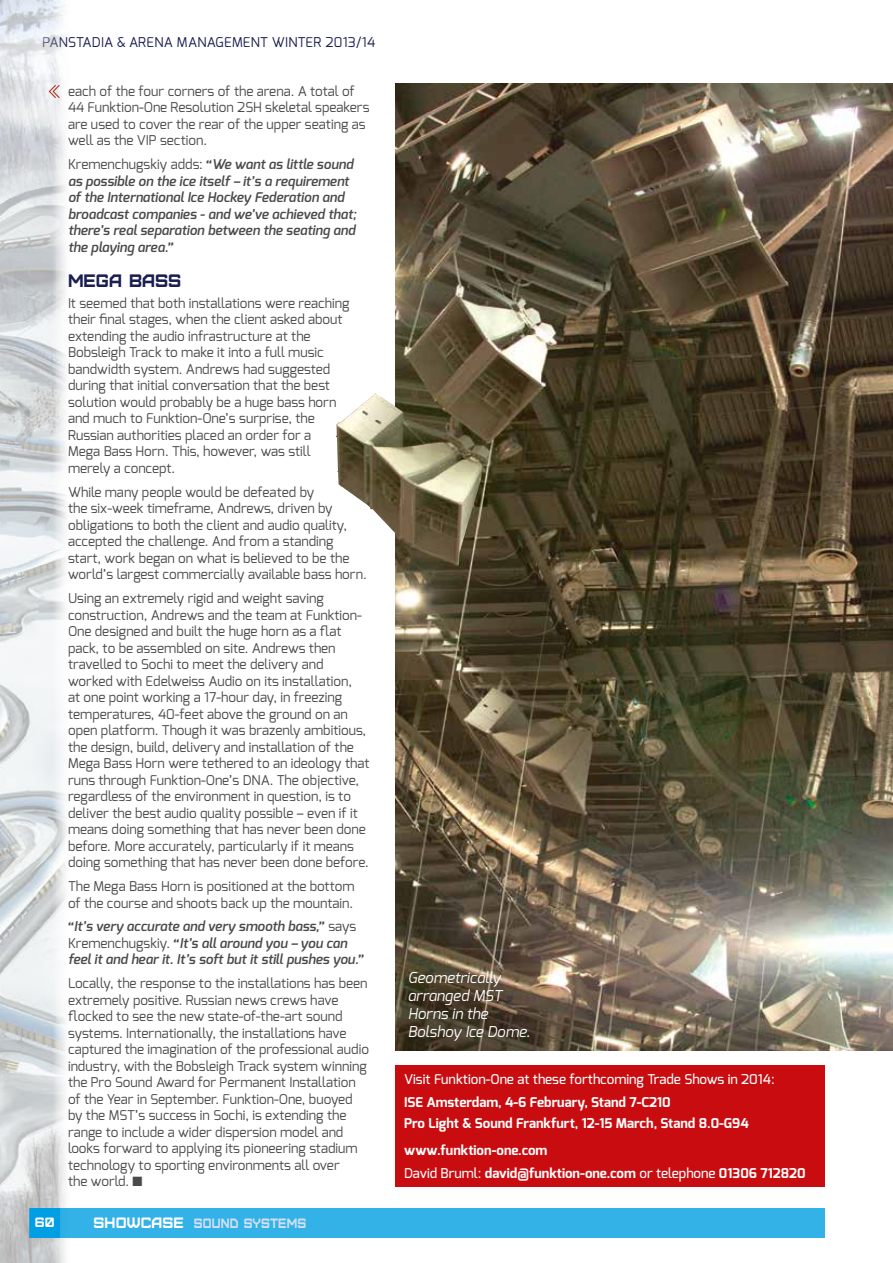
<style>
.page{position:relative;width:893px;height:1263px;background:#fff}
.page>*{position:absolute;margin:0;border:0;box-sizing:border-box;transform-origin:0 0}
.t1{font:18px "Furore";color:#1a1e52}
.t2{font:italic 15px/18px "Exo";color:#fff}
.t3{font:13.5px/16.5px "Exo";color:#4a4a49}
.t4{font:italic 600 13.5px/16.5px "Exo";color:#4a4a49}
.t5{font:700 13.5px/20.7px "Exo";color:#fff}
.t6{font:500 13.5px "Exo";color:#fff}
.t7{font:13.5px "Exo";letter-spacing:.02em;color:#1a1e52}
.t8{font:13.5px "Furore";letter-spacing:.01em;color:#d3e0f4;scale:.9 1}
.t9{font:13.5px "Furore";color:#fff}
.s1{font-weight:400;font-style:normal}
.s2{font-family:"Furore";font-weight:400;font-style:normal}
.s3{font-size:15px;color:#fff}
.s4{font-weight:500}
</style>
<div class="page">
<img style="left:396px;top:84px;width:497px;height:966px">
<div style="left:396px;top:1065px;width:429px;height:121px;background:#c90c0f"></div>
<img style="left:0;top:1px;width:74px;height:1262px">
<img style="left:336px;top:393px;width:149px;height:172px">
<svg style="left:48px;top:84px;width:13px;height:15px"></svg>
<div style="left:30px;top:1208px;width:795px;height:29px;background:#33b2e8"></div>
<div style="left:30px;top:1208px;width:30px;height:29px;background:#009fe3"></div>
<p class="t7" style="left:43px;top:34px;width:334px">PANSTADIA &amp; ARENA MANAGEMENT WINTER 2013/14</p>
<p class="t3" style="left:68px;top:83px;width:303px">each of the four corners of the arena. A total of 44 Funktion-One Resolution 2SH skeletal speakers are used to cover the rear of the upper seating as well as the VIP section.</p>
<p class="t4" style="left:68px;top:156px;width:290px"><span class="s1">Kremenchugskiy adds:</span> <span class="s2">“</span>We want as little sound as possible on the ice itself – it’s a requirement of the International Ice Hockey Federation and broadcast companies - and we’ve achieved that; there’s real separation between the seating and the playing area.<span class="s2">”</span></p>
<h1 class="t1" style="left:68px;top:270px;width:115px">MEGA BASS</h1>
<p class="t3" style="left:68px;top:295px;width:283px">It seemed that both installations were reaching their final stages, when the client asked about extending the audio infrastructure at the Bobsleigh Track to make it into a full music bandwidth system. Andrews had suggested during that initial conversation that the best solution would probably be a huge bass horn and much to Funktion-One’s surprise, the Russian authorities placed an order for a<br>Mega Bass Horn. This, however, was still merely a concept.</p>
<p class="t3" style="left:68px;top:484px;width:300px">While many people would be defeated by<br>the six-week timeframe, Andrews, driven by obligations to both the client and audio quality, accepted the challenge. And from a standing start, work began on what is believed to be the world’s largest commercially available bass horn.</p>
<p class="t3" style="left:68px;top:590px;width:303px">Using an extremely rigid and weight saving construction, Andrews and the team at Funktion-One designed and built the huge horn as a flat pack, to be assembled on site. Andrews then travelled to Sochi to meet the delivery and worked with Edelweiss Audio on its installation,<br>at one point working a 17-hour day, in freezing temperatures, 40-feet above the ground on an open platform. Though it was brazenly ambitious, the design, build, delivery and installation of the Mega Bass Horn were tethered to an ideology that runs through Funktion-One’s DNA. The objective, regardless of the environment in question, is to deliver the best audio quality possible – even if it means doing something that has never been done before. More accurately, particularly if it means doing something that has never been done before.</p>
<p class="t3" style="left:68px;top:878px;width:288px">The Mega Bass Horn is positioned at the bottom of the course and shoots back up the mountain.</p>
<p class="t4" style="left:68px;top:918px;width:298px"><span class="s2">“</span>It’s very accurate and very smooth bass,<span class="s2">”</span> <span class="s1">says<br>Kremenchugskiy.</span> <span class="s2">“</span>It’s all around you – you can feel it and hear it. It’s soft but it still pushes you.<span class="s2">”</span></p>
<p class="t3" style="left:68px;top:975px;width:303px">Locally, the response to the installations has been extremely positive. Russian news crews have flocked to see the new state-of-the-art sound systems. Internationally, the installations have captured the imagination of the professional audio industry, with the Bobsleigh Track system winning the Pro Sound Award for Permanent Installation of the Year in September. Funktion-One, buoyed by the MST’s success in Sochi, is extending the range to include a wider dispersion model and looks forward to applying its pioneering stadium technology to sporting environments all over<br>the world. ■</p>
<p class="t9" style="left:35px;top:1214px;width:21px">60</p>
<p class="t8" style="left:94px;top:1214px;width:238px"><span class="s3">SHOWCASE</span> SOUND SYSTEMS</p>
<p class="t2" style="left:408px;top:968px;width:124px">Geometrically arranged MST<br>Horns in the<br>Bolshoy Ice Dome.</p>
<p class="t6" style="left:404px;top:1071px;width:372px">Visit Funktion-One at these forthcoming Trade Shows in 2014:</p>
<p class="t5" style="left:404px;top:1092px;width:346px">ISE Amsterdam, 4-6 February, Stand 7-C210<br>Pro Light &amp; Sound Frankfurt, 12-15 March, Stand 8.0-G94</p>
<p class="t5" style="left:404px;top:1139px;width:403px;line-height:23px">www.funktion-one.com<br><span class="s4">David Bruml:</span> david@funktion-one.com <span class="s4">or telephone</span> 01306 712820</p>
</div>
